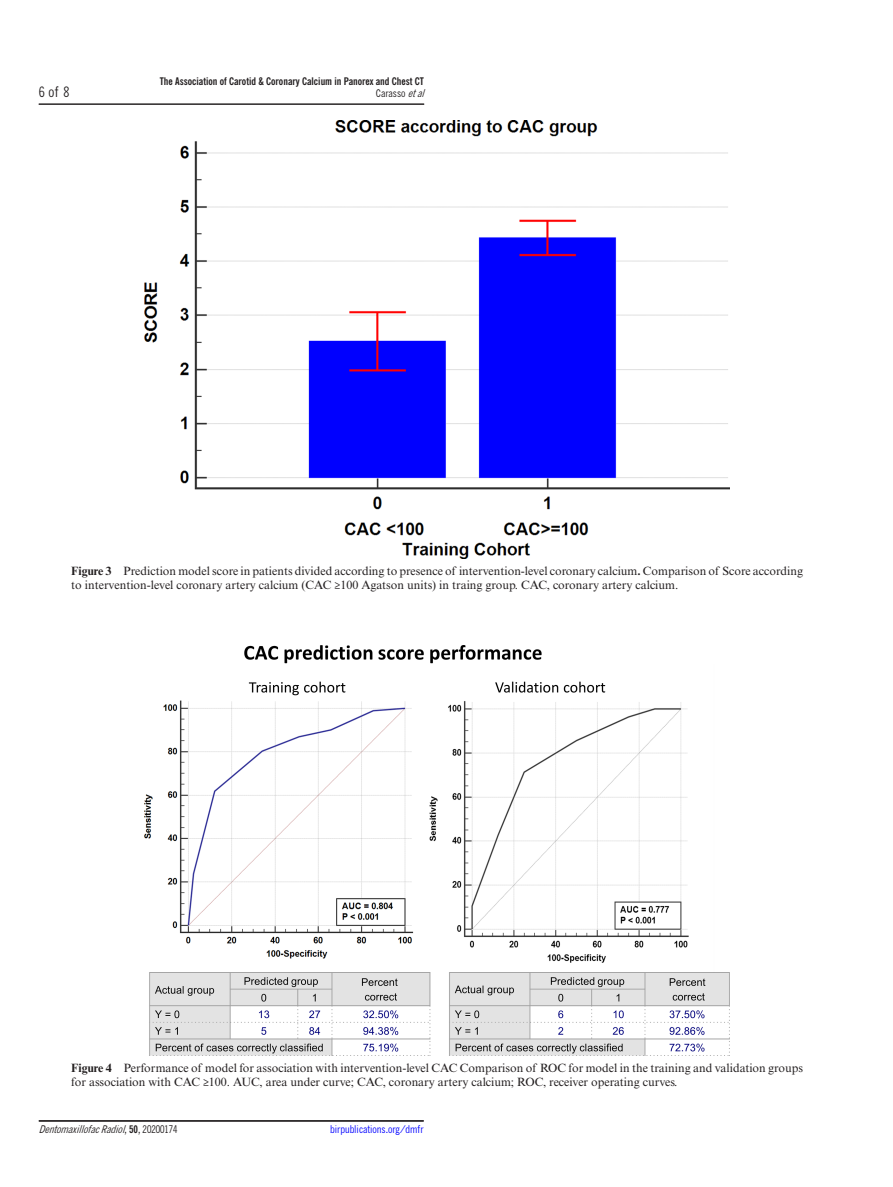
<style>
.page{position:relative;width:893px;height:1187px;background:#fff}
.page>*{position:absolute;margin:0;border:0;box-sizing:border-box;transform-origin:0 0}
.t1{font:condensed 14.25px "News Gothic MT Std";color:#231f20}
.t2{font:12px/13.5px "Times New Roman MT Std";color:#231f20}
.t3{font:700 condensed 10.5px "News Gothic BT";color:#231f20}
.t4{font:italic condensed 10.5px "News Gothic MT Std";color:#231f20}
.t5{font:condensed 10.5px "News Gothic MT Std";color:#00f}
.t6{font:condensed 10.5px "News Gothic MT Std";color:#231f20}
.s1{font-style:italic}
.s2{font-weight:700}
.s3{font-style:normal}
.s4{font-family:"News Gothic BT";font-weight:700;font-style:normal}
</style>
<div class="page">
<hr style="left:39px;top:104px;width:385px;height:1px;background:#231f20">
<hr style="left:39px;top:1120px;width:385px;height:1px;background:#231f20">
<img style="left:144px;top:121px;width:586px;height:437px">
<img style="left:144px;top:645px;width:586px;height:410px">
<p class="t1" style="left:39px;top:84px;width:32px">6 of 8</p>
<p class="t3" style="left:160px;top:75px;width:265px">The Association of Carotid &amp; Coronary Calcium in Panorex and Chest CT</p>
<p class="t6" style="left:376px;top:87px;width:53px">Carasso <span class="s1">etal</span></p>
<p class="t2" style="left:71px;top:564px;width:733px"><span class="s2">Figure 3</span> Prediction model score in patients divided according to presence of intervention-level coronary calcium<span class="s2">.</span> Comparison of Score according to intervention-level coronary artery calcium (CAC ≥100 Agatson units) in traing group. CAC, coronary artery calcium.</p>
<p class="t2" style="left:71px;top:1061px;width:733px"><span class="s2">Figure 4</span> Performance of model for association with intervention-level CAC Comparison of ROC for model in the training and validation groups for association with CAC ≥100. AUC, area under curve; CAC, coronary artery calcium; ROC, receiver operating curves.</p>
<p class="t4" style="left:39px;top:1123px;width:140px">DentomaxillofacRadiol<span class="s3">,</span> <span class="s4">5 0</span> <span class="s3">, 2 0 2 0 0 1 7 4</span></p>
<p class="t5" style="left:330px;top:1123px;width:95px">birpublications.org/dmfr</p>
</div>
